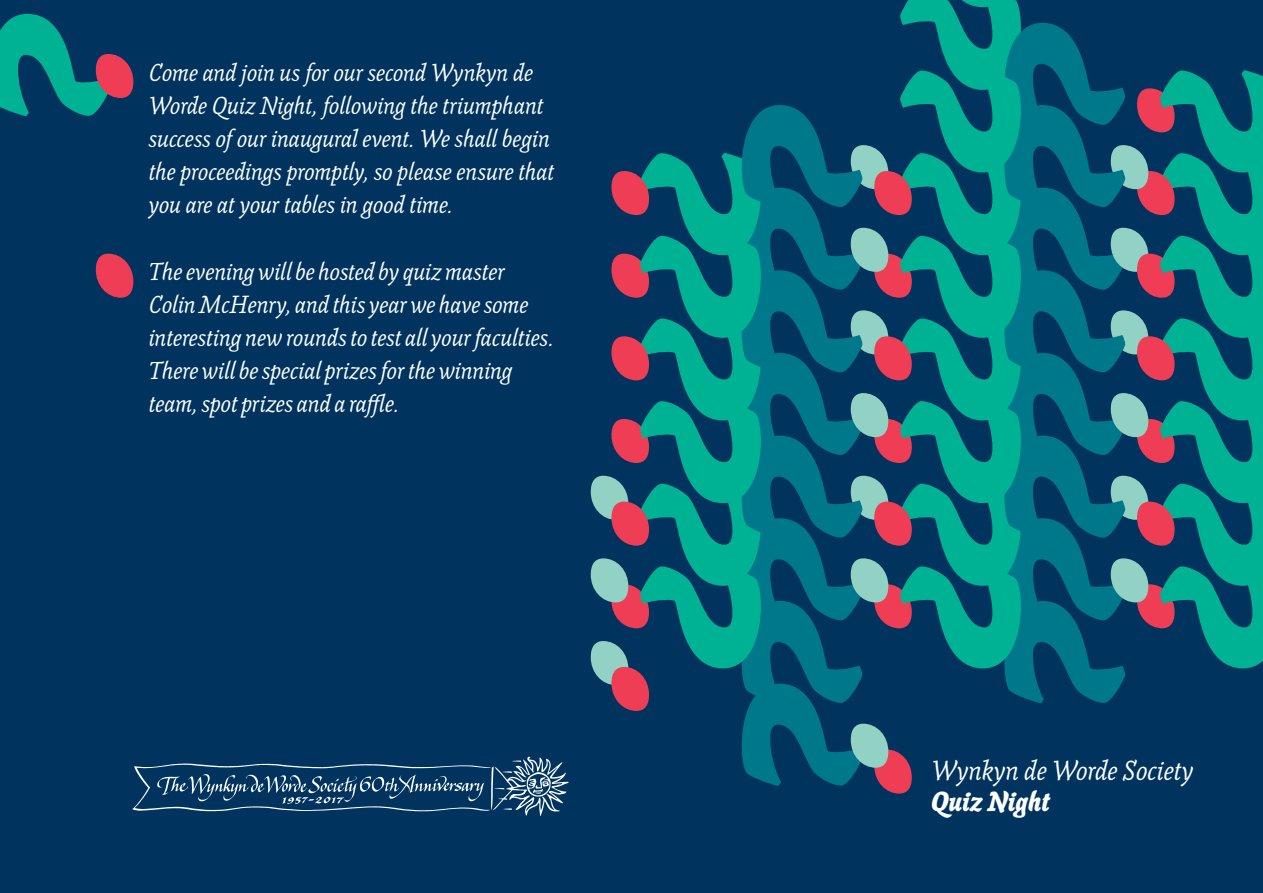
<style>
.page{position:relative;width:1263px;height:893px;background:#00345e}
.page>*{position:absolute;margin:0;border:0;box-sizing:border-box;transform-origin:0 0}
.Info_Header{font:27px "De Worde";letter-spacing:-.005em;color:#fff}
.Info_Header-2{font:800 27px "De Worde";letter-spacing:-.005em;color:#fff}
.Info_Header-3{font:24px/33px "De Worde";letter-spacing:-.005em;color:#fff}
.Event_blurb{font:24px/33px "De Worde";letter-spacing:-.005em;color:#fff}
</style>
<div class="page">
<img style="left:132px;top:756px;width:437px;height:60px">
<svg style="left:0;top:14px;width:133px;height:102px"></svg>
<svg style="left:96px;top:254px;width:37px;height:44px"></svg>
<svg style="left:591px;top:0;width:672px;height:794px"></svg>
<p class="Info_Header-3" style="left:148px;top:56px;width:407px">Come and join us for our second Wynkyn de Worde Quiz Night, following the triumphant success of our inaugural event. We shall begin the proceedings promptly, so please ensure that you are at your tables in good time.</p>
<p class="Event_blurb" style="left:148px;top:255px;width:407px">The evening will be hosted by quiz master Colin McHenry, and this year we have some interesting new rounds to test all your faculties.<br>There will be special prizes for the winning team, spot prizes and a raffle.</p>
<p class="Info_Header" style="left:931px;top:753px;width:264px">Wynkyn de Worde Society</p>
<p class="Info_Header-2" style="left:931px;top:784px;width:120px">Quiz Night</p>
</div>
